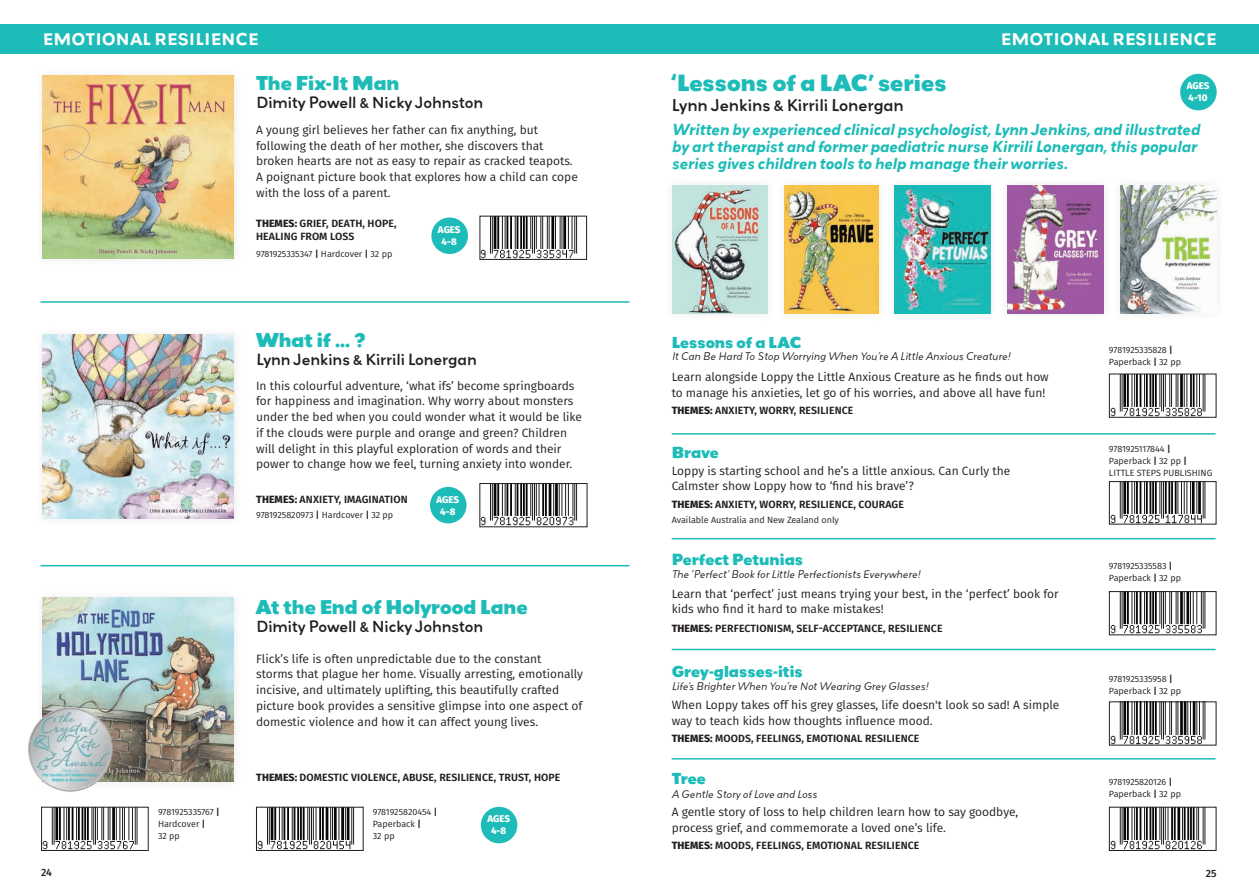
<style>
.page{position:relative;width:1259px;height:893px;background:#fff}
.page>*{position:absolute;margin:0;border:0;box-sizing:border-box;transform-origin:0 0}
.t1{font:700 expanded 21px "Grenadine MVB";color:#1dbcb8}
.t2{font:700 expanded 18px "Grenadine MVB";color:#1dbcb8}
.t3{font:700 15px "Grenadine MVB";color:#fff}
.t4{font:500 15px "Grenadine MVB";letter-spacing:-.01em;color:#231f20}
.t5{font:italic 700 14.25px/17.2px "Grenadine MVB";color:#1dbcb8}
.t6{font:500 14.25px "Grenadine MVB";letter-spacing:-.01em;color:#231f20}
.t7{font:700 expanded 14.25px "Grenadine MVB";color:#1dbcb8}
.t8{font:12px/15.8px "Fira Sans";color:#231f20}
.t9{font:600 10.5px/13.5px "Fira Sans";letter-spacing:.01em;color:#231f20}
.t10{font:500 10.5px "Fira Sans";color:#231f20}
.t11{font:italic 9.75px "Grenadine MVB";color:#231f20}
.t12{font:800 9.75px/12px "Fira Sans";letter-spacing:-.01em;color:#fff;text-align:center}
.t13{font:9px/12px "Fira Sans";color:#231f20}
.s1{font-weight:800}
.s2{font-weight:600}
</style>
<div class="page">
<div style="left:33px;top:589px;width:210px;height:202px;background:#fbfbfb"></div>
<img style="left:42px;top:598px;width:192px;height:184px">
<div style="left:34px;top:325px;width:209px;height:202px;background:#fbfbfb"></div>
<img style="left:43px;top:334px;width:191px;height:184px">
<div style="left:34px;top:67px;width:209px;height:200px;background:#231f20;opacity:.1"></div>
<img style="left:43px;top:76px;width:191px;height:182px">
<img style="left:43px;top:809px;width:95px;height:40px">
<div style="left:41px;top:807px;width:108px;height:44px;border:1px solid #231f20"></div>
<img style="left:258px;top:809px;width:97px;height:40px">
<div style="left:256px;top:807px;width:107px;height:44px;border:1px solid #231f20"></div>
<img style="left:481px;top:485px;width:97px;height:40px">
<div style="left:479px;top:483px;width:108px;height:44px;border:1px solid #231f20"></div>
<img style="left:481px;top:218px;width:97px;height:40px">
<div style="left:479px;top:216px;width:108px;height:44px;border:1px solid #231f20"></div>
<hr style="left:41px;top:301px;width:588px;height:2px;background:#1dbcb8">
<hr style="left:41px;top:565px;width:588px;height:1px;background:#1dbcb8">
<div style="left:431px;top:217px;width:37px;height:37px;background:#1dbcb8;border-radius:50%"></div>
<div style="left:430px;top:487px;width:36px;height:36px;background:#1dbcb8;border-radius:50%"></div>
<div style="left:481px;top:807px;width:36px;height:36px;background:#1dbcb8;border-radius:50%"></div>
<img style="left:28px;top:704px;width:87px;height:88px">
<div style="left:0;top:24px;width:629px;height:30px;background:#1dbcb8"></div>
<div style="left:1112px;top:177px;width:113px;height:145px;background:#fbfbfb"></div>
<img style="left:1120px;top:185px;width:96px;height:128px">
<div style="left:999px;top:177px;width:113px;height:145px;background:#231f20;opacity:.1"></div>
<img style="left:1007px;top:185px;width:96px;height:128px">
<div style="left:886px;top:177px;width:113px;height:145px;background:#fbfbfb"></div>
<img style="left:894px;top:185px;width:97px;height:128px">
<div style="left:775px;top:177px;width:111px;height:145px;background:#231f20;opacity:.1"></div>
<img style="left:784px;top:185px;width:94px;height:128px">
<div style="left:1180px;top:74px;width:36px;height:36px;background:#1dbcb8;border-radius:50%"></div>
<img style="left:1111px;top:483px;width:95px;height:39px">
<div style="left:1109px;top:481px;width:107px;height:43px;border:1px solid #231f20"></div>
<img style="left:1111px;top:703px;width:95px;height:40px">
<div style="left:1109px;top:701px;width:107px;height:44px;border:1px solid #231f20"></div>
<img style="left:1111px;top:376px;width:95px;height:40px">
<div style="left:1109px;top:374px;width:107px;height:44px;border:1px solid #231f20"></div>
<img style="left:1111px;top:809px;width:95px;height:40px">
<div style="left:1109px;top:807px;width:107px;height:44px;border:1px solid #231f20"></div>
<img style="left:1111px;top:593px;width:95px;height:40px">
<div style="left:1109px;top:591px;width:107px;height:44px;border:1px solid #231f20"></div>
<hr style="left:671px;top:433px;width:544px;height:2px;background:#1dbcb8">
<hr style="left:671px;top:538px;width:544px;height:1px;background:#1dbcb8">
<hr style="left:671px;top:649px;width:544px;height:1px;background:#1dbcb8">
<hr style="left:671px;top:758px;width:544px;height:1px;background:#1dbcb8">
<div style="left:629px;top:24px;width:630px;height:30px;background:#1dbcb8"></div>
<div style="left:663px;top:177px;width:113px;height:145px;background:#231f20;opacity:.1"></div>
<img style="left:672px;top:185px;width:95px;height:128px">
<p class="t3" style="left:43px;top:28px;width:217px">EMOTIONAL RESILIENCE</p>
<h2 class="t2" style="left:256px;top:70px;width:145px">The Fix-It Man</h2>
<p class="t6" style="left:256px;top:92px;width:229px">Dimity Powell &amp; Nicky Johnston</p>
<p class="t8" style="left:256px;top:121px;width:323px">A young girl believes her father can fix anything, but following the death of her mother, she discovers that broken hearts are not as easy to repair as cracked teapots.<br>A poignant picture book that explores how a child can cope with the loss of a parent.</p>
<p class="t9" style="left:256px;top:216px;width:142px"><span class="s1">THEMES:</span> GRIEF, DEATH, HOPE,<br>HEALING FROM LOSS</p>
<p class="t13" style="left:256px;top:248px;width:138px">9781925335347 <span class="s2">|</span> Hardcover <span class="s2">|</span> 32 pp</p>
<p class="t12" style="left:438px;top:223px;width:24px">AGES<br>4-8</p>
<h2 class="t2" style="left:256px;top:328px;width:111px">What if ... ?</h2>
<p class="t6" style="left:256px;top:349px;width:222px">Lynn Jenkins &amp; Kirrili Lonergan</p>
<p class="t8" style="left:256px;top:377px;width:327px">In this colourful adventure, ‘what ifs’ become springboards for happiness and imagination. Why worry about monsters under the bed when you could wonder what it would be like if the clouds were purple and orange and green? Children will delight in this playful exploration of words and their power to change how we feel, turning anxiety into wonder.</p>
<p class="t9" style="left:256px;top:492px;width:153px"><span class="s1">THEMES:</span> ANXIETY, IMAGINATION</p>
<p class="t13" style="left:256px;top:508px;width:139px">9781925820973 <span class="s2">|</span> Hardcover <span class="s2">|</span> 32 pp</p>
<p class="t12" style="left:436px;top:492px;width:24px">AGES<br>4-8</p>
<h2 class="t2" style="left:256px;top:595px;width:273px">At the End of Holyrood Lane</h2>
<p class="t6" style="left:256px;top:616px;width:229px">Dimity Powell &amp; Nicky Johnston</p>
<p class="t8" style="left:256px;top:650px;width:328px">Flick’s life is often unpredictable due to the constant<br>storms that plague her home. Visually arresting, emotionally incisive, and ultimately uplifting, this beautifully crafted picture book provides a sensitive glimpse into one aspect of domestic violence and how it can affect young lives.</p>
<p class="t10" style="left:41px;top:864px;width:12px">24</p>
<p class="t13" style="left:158px;top:806px;width:63px">9781925335767 <span class="s2">|<br></span>Hardcover <span class="s2">|<br></span>32 pp</p>
<p class="t9" style="left:256px;top:770px;width:306px"><span class="s1">THEMES:</span> DOMESTIC VIOLENCE, ABUSE, RESILIENCE, TRUST, HOPE</p>
<p class="t13" style="left:373px;top:806px;width:66px">9781925820454 <span class="s2">|<br></span>Paperback <span class="s2">|<br></span>32 pp</p>
<p class="t12" style="left:487px;top:812px;width:24px">AGES<br>4-8</p>
<p class="t3" style="left:1000px;top:28px;width:217px">EMOTIONAL RESILIENCE</p>
<h1 class="t1" style="left:671px;top:69px;width:276px">‘Lessons of a LAC’ series</h1>
<p class="t4" style="left:671px;top:94px;width:234px">Lynn Jenkins &amp; Kirrili Lonergan</p>
<p class="t12" style="left:1186px;top:79px;width:24px;text-align:left">AGES<br>4-10</p>
<p class="t5" style="left:672px;top:120px;width:529px">Written by experienced clinical psychologist, Lynn Jenkins, and illustrated by art therapist and former paediatric nurse Kirrili Lonergan, this popular series gives children tools to help manage their worries.</p>
<p class="t7" style="left:671px;top:333px;width:131px">Lessons of a LAC</p>
<p class="t11" style="left:671px;top:349px;width:340px">It Can Be Hard To Stop Worrying When You’re A Little Anxious Creature!</p>
<p class="t8" style="left:671px;top:369px;width:379px">Learn alongside Loppy the Little Anxious Creature as he finds out how to manage his anxieties, let go of his worries, and above all have fun!</p>
<p class="t9" style="left:672px;top:403px;width:183px"><span class="s1">THEMES:</span> ANXIETY, WORRY, RESILIENCE</p>
<p class="t7" style="left:671px;top:442px;width:49px">Brave</p>
<p class="t8" style="left:671px;top:462px;width:340px">Loppy is starting school and he’s a little anxious. Can Curly the<br>Calmster show Loppy how to ‘find his brave’?</p>
<p class="t9" style="left:672px;top:497px;width:234px"><span class="s1">THEMES:</span> ANXIETY, WORRY, RESILIENCE, COURAGE</p>
<p class="t13" style="left:671px;top:513px;width:169px">Available Australia and New Zealand only</p>
<p class="t7" style="left:671px;top:549px;width:133px">Perfect Petunias</p>
<p class="t11" style="left:671px;top:567px;width:250px">The ‘Perfect’ Book for Little Perfectionists Everywhere!</p>
<p class="t8" style="left:671px;top:585px;width:388px">Learn that ‘perfect’ just means trying your best, in the ‘perfect’ book for kids who find it hard to make mistakes!</p>
<p class="t9" style="left:672px;top:621px;width:272px"><span class="s1">THEMES:</span> PERFECTIONISM, SELF-ACCEPTANCE, RESILIENCE</p>
<p class="t7" style="left:671px;top:661px;width:133px">Grey-glasses-itis</p>
<p class="t11" style="left:671px;top:680px;width:258px">Life’s Brighter When You’re Not Wearing Grey Glasses!</p>
<p class="t8" style="left:671px;top:697px;width:389px">When Loppy takes off his grey glasses, life doesn't look so sad! A simple way to teach kids how thoughts influence mood.</p>
<p class="t9" style="left:672px;top:731px;width:249px"><span class="s1">THEMES:</span> MOODS, FEELINGS, EMOTIONAL RESILIENCE</p>
<p class="t7" style="left:671px;top:769px;width:36px">Tree</p>
<p class="t11" style="left:671px;top:787px;width:147px">A Gentle Story of Love and Loss</p>
<p class="t8" style="left:671px;top:804px;width:348px">A gentle story of loss to help children learn how to say goodbye, process grief, and commemorate a loved one’s life.</p>
<p class="t9" style="left:672px;top:838px;width:249px"><span class="s1">THEMES:</span> MOODS, FEELINGS, EMOTIONAL RESILIENCE</p>
<p class="t13" style="left:1109px;top:344px;width:74px">9781925335828 <span class="s2">|<br></span>Paperback <span class="s2">|</span> 32 pp</p>
<p class="t13" style="left:1109px;top:443px;width:105px">9781925117844 <span class="s2">|<br></span>Paperback <span class="s2">|</span> 32 pp <span class="s2">|<br></span>LITTLE STEPS PUBLISHING</p>
<p class="t13" style="left:1109px;top:560px;width:74px">9781925335583 <span class="s2">|<br></span>Paperback <span class="s2">|</span> 32 pp</p>
<p class="t13" style="left:1109px;top:672px;width:74px">9781925335958 <span class="s2">|<br></span>Paperback <span class="s2">|</span> 32 pp</p>
<p class="t13" style="left:1109px;top:776px;width:74px">9781925820126 <span class="s2">|<br></span>Paperback <span class="s2">|</span> 32 pp</p>
<p class="t10" style="left:1205px;top:865px;width:12px">25</p>
</div>
